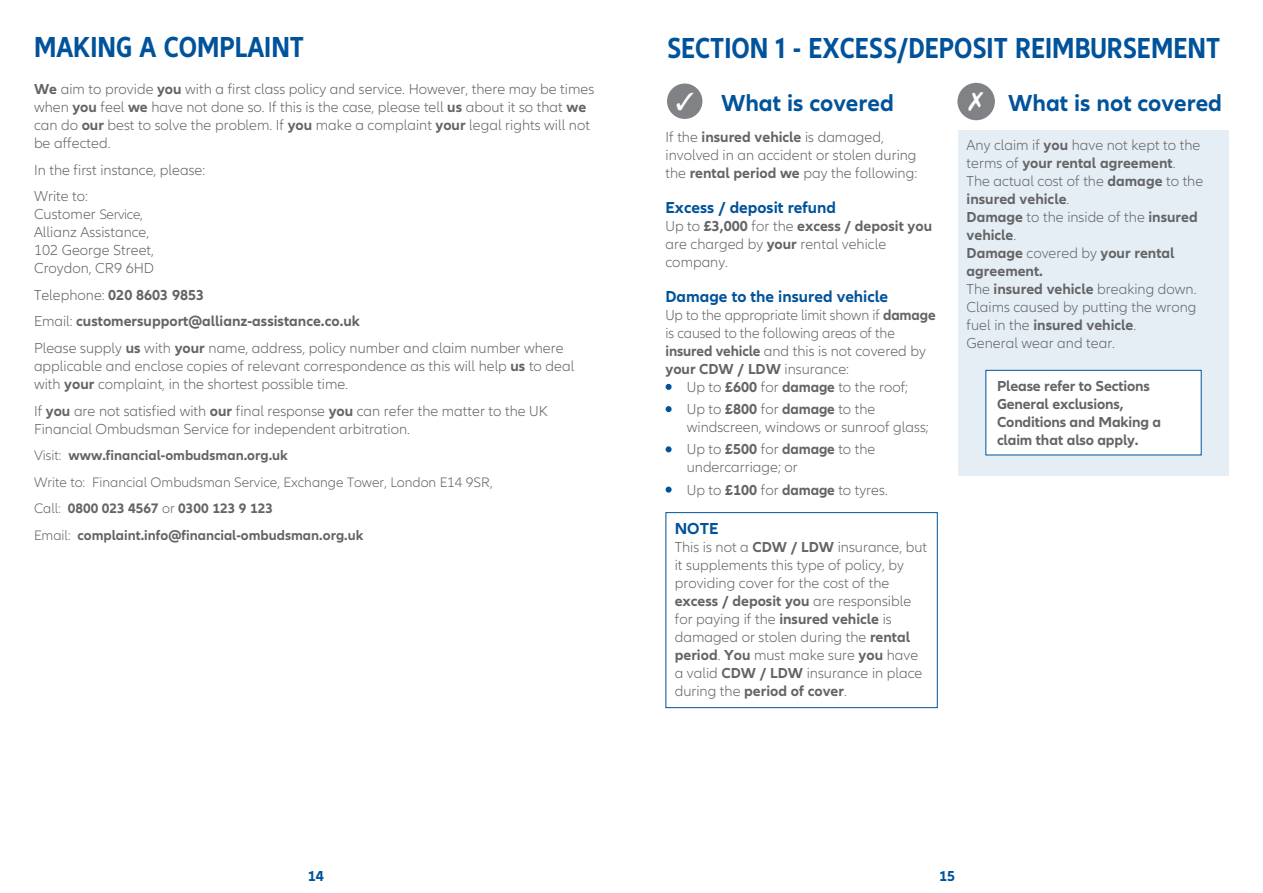
<style>
.page{position:relative;width:1263px;height:893px;background:#fff}
.page>*{position:absolute;margin:0;border:0;box-sizing:border-box;transform-origin:0 0}
.t1{font:700 condensed 30px "Allianz Neo";color:#00539b}
.t2{font:700 24px "Allianz Neo";color:#00539b}
.t3{font:700 16.5px "Allianz Neo";color:#00539b}
.t4{font:300 15px/18px "Allianz Neo";color:#636466}
.t5{font:700 15px/18px "Allianz Neo";letter-spacing:-.01em;color:#636466}
.t6{font:700 15px "Allianz Neo";color:#00539b}
.t7{font:700 14.25px/26.5px "Allianz Neo";color:#636466}
.s1{font-weight:700}
.s2{font-size:14.25px}
.s3{font-weight:300}
.s4{color:#fff}
.s5{color:#00539b}
</style>
<div class="page">
<div style="left:958px;top:130px;width:271px;height:346px;background:#e6eef5"></div>
<svg style="left:666px;top:384px;width:5px;height:6px"></svg>
<svg style="left:666px;top:406px;width:5px;height:6px"></svg>
<svg style="left:666px;top:446px;width:5px;height:6px"></svg>
<svg style="left:666px;top:487px;width:5px;height:6px"></svg>
<div style="left:665px;top:512px;width:273px;height:196px;border:1px solid #00539b"></div>
<div style="left:986px;top:370px;width:215px;height:85px;background:#fff"></div>
<div style="left:985px;top:370px;width:216px;height:85px;border:1px solid #00539b"></div>
<div style="left:667px;top:84px;width:35px;height:35px;background:#808285;border-radius:50%"></div>
<div style="left:957px;top:83px;width:38px;height:37px;background:#808285;border-radius:50%"></div>
<h1 class="t1" style="left:34px;top:30px;width:272px">MAKING A COMPLAINT</h1>
<p class="t4" style="left:34px;top:81px;width:562px"><span class="s1">We</span> aim to provide <span class="s1">you</span> with a first class policy and service. However, there may be times when <span class="s1">you</span> feel <span class="s1">we</span> have not done so. If this is the case, please tell <span class="s1">us</span> about it so that <span class="s1">we </span>can do <span class="s1">our</span> best to solve the problem. If <span class="s1">you</span> make a complaint <span class="s1">your</span> legal rights will not be affected.</p>
<p class="t4" style="left:34px;top:157px;width:173px;line-height:26.5px">In the first instance, please:<br>Write to:</p>
<p class="t4" style="left:34px;top:206px;width:122px">Customer <span class="s2">Service</span>,<br>Allianz Assistance,<br>102 George Street,<br>Croydon, CR9 6HD</p>
<p class="t4" style="left:34px;top:282px;width:531px;line-height:26.5px">Telephone: <span class="s1">020 8603 9853<br></span>Email: <span class="s1">customersupport@allianz-assistance.co.uk<br></span>Please supply <span class="s1">us</span> with <span class="s1">your</span> name, address, policy number and claim number where</p>
<p class="t4" style="left:34px;top:357px;width:542px">applicable and enclose copies of relevant correspondence as this will help <span class="s1">us</span> to deal with <span class="s1">your</span> complaint, in the shortest possible time.</p>
<p class="t4" style="left:34px;top:402px;width:515px">If <span class="s1">you</span> are not satisfied with <span class="s1">our</span> final response <span class="s1">you</span> can refer the matter to the UK<br>Financial Ombudsman Service for independent arbitration.</p>
<p class="t7" style="left:34px;top:442px;width:460px"><span class="s3">Visit:</span> www.financial-ombudsman.org.uk<br><span class="s3">Write to: Financial Ombudsman Service, Exchange Tower, London E14 9SR, Call:</span> 0800 023 4567 <span class="s3">or</span> 0300 123 9 123<br><span class="s3">Email:</span> complaint.info@financial-ombudsman.org.uk</p>
<h1 class="t1" style="left:667px;top:31px;width:555px">SECTION 1 - EXCESS/DEPOSIT REIMBURSEMENT</h1>
<h2 class="t2" style="left:676px;top:89px;width:220px"><span class="s4">✓</span> What is covered</h2>
<h2 class="t2" style="left:1008px;top:89px;width:215px">What is not covered</h2>
<p class="t4" style="left:665px;top:128px;width:253px">If the <span class="s1">insured vehicle</span> is damaged, involved in an accident or stolen during the <span class="s1">rental period we</span> pay the following:</p>
<p class="t3" style="left:665px;top:198px;width:172px">Excess / deposit refund</p>
<p class="t4" style="left:665px;top:217px;width:268px">Up to <span class="s1">£3,000</span> for the <span class="s1">excess / deposit you </span>are charged by <span class="s1">your</span> rental vehicle company.</p>
<p class="t3" style="left:665px;top:287px;width:224px">Damage to the insured vehicle</p>
<p class="t4" style="left:665px;top:306px;width:272px">Up to the appropriate limit shown if <span class="s1">damage </span>is caused to the following areas of the <span class="s1">insured vehicle</span> and this is not covered by <span class="s1">your CDW / LDW</span> insurance:</p>
<p class="t4" style="left:665px;top:378px;width:244px"><span class="s5">•</span> Up to <span class="s1">£600</span> for <span class="s1">damage</span> to the roof;</p>
<p class="t4" style="left:687px;top:401px;width:244px;text-indent:-21px"><span class="s5">•</span> Up to <span class="s1">£800</span> for <span class="s1">damage</span> to the windscreen, windows or sunroof glass;</p>
<p class="t4" style="left:687px;top:441px;width:190px;text-indent:-21px"><span class="s5">•</span> Up to <span class="s1">£500</span> for <span class="s1">damage</span> to the undercarriage; or</p>
<p class="t4" style="left:665px;top:481px;width:224px"><span class="s5">•</span> Up to <span class="s1">£100</span> for <span class="s1">damage</span> to tyres.</p>
<p class="t3" style="left:675px;top:519px;width:45px">NOTE</p>
<p class="t4" style="left:675px;top:539px;width:254px">This is not a <span class="s1">CDW / LDW</span> insurance, but it supplements this type of policy, by providing cover for the cost of the <span class="s1">excess / deposit you</span> are responsible for paying if the <span class="s1">insured vehicle</span> is damaged or stolen during the <span class="s1">rental period</span>. <span class="s1">You</span> must make sure <span class="s1">you</span> have a valid <span class="s1">CDW / LDW</span> insurance in place during the <span class="s1">period of cover</span>.</p>
<p class="t4" style="left:966px;top:137px;width:238px">Any claim if <span class="s1">you</span> have not kept to the terms of <span class="s1">your rental agreement</span>.<br>The actual cost of the <span class="s1">damage</span> to the <span class="s1">insured vehicle</span>.<br><span class="s1">Damage</span> to the inside of the <span class="s1">insured vehicle</span>.<br><span class="s1">Damage</span> covered by <span class="s1">your rental agreement.<br></span>The <span class="s1">insured vehicle</span> breaking down.<br>Claims caused by putting the wrong fuel in the <span class="s1">insured vehicle</span>.<br>General wear and tear.</p>
<p class="t5" style="left:997px;top:378px;width:166px">Please refer to Sections<br>General exclusions,<br>Conditions and Making a claim that also apply.</p>
<p class="t6" style="left:308px;top:867px;width:18px">14</p>
<p class="t6" style="left:939px;top:867px;width:18px">15</p>
</div>
